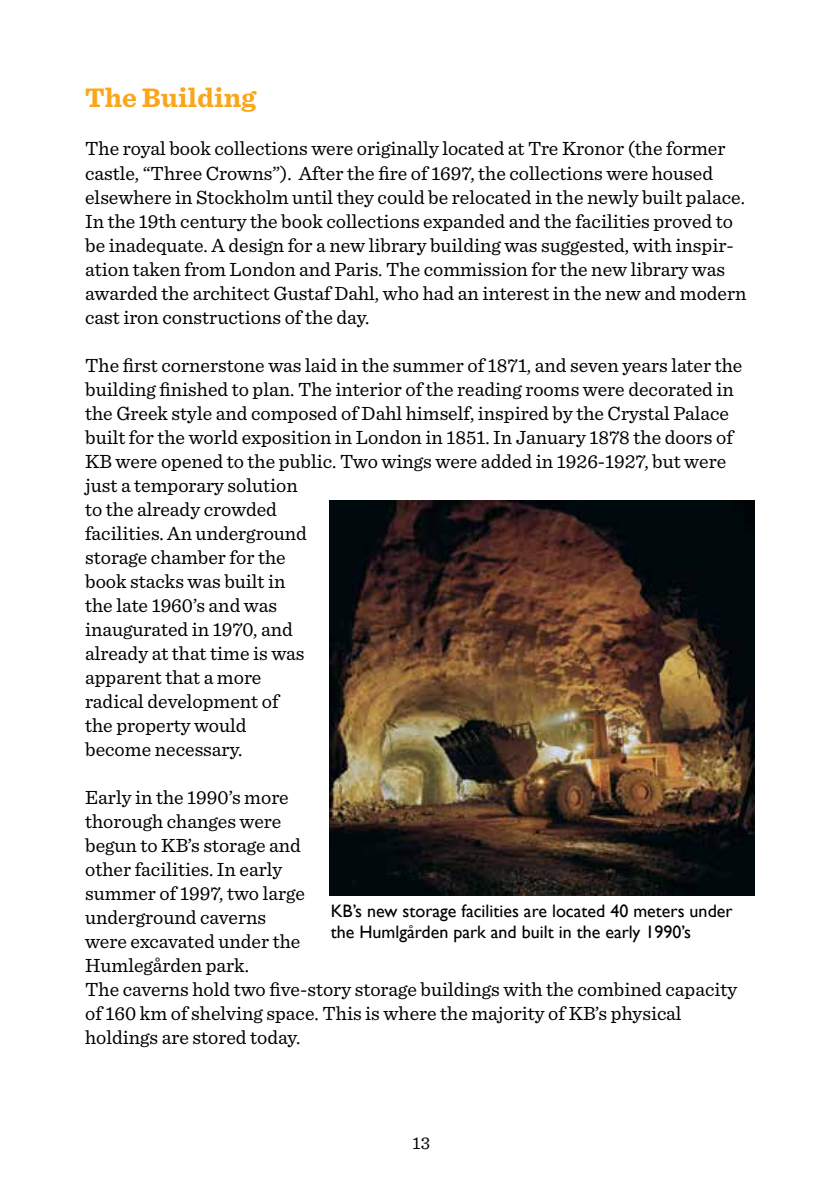
<style>
.page{position:relative;width:840px;height:1191px;background:#fff}
.page>*{position:absolute;margin:0;border:0;box-sizing:border-box;transform-origin:0 0}
.t1{font:700 28px "Sentinel";color:#faa61a}
.t2{font:20px/24px "Sentinel";color:#000}
.t3{font:18px/21.6px "Gill Sans";color:#000}
.t4{font:18px "Sentinel";color:#000}
</style>
<div class="page">
<img style="left:329px;top:500px;width:425px;height:395px">
<h1 class="t1" style="left:85px;top:76px;width:172px">The Building</h1>
<p class="t2" style="left:85px;top:136px;width:662px">The royal book collections were originally located at Tre Kronor (the former castle, “Three Crowns”). After the fire of 1697, the collections were housed elsewhere in Stockholm until they could be relocated in the newly built palace.<br>In the 19th century the book collections expanded and the facilities proved to be inadequate. A design for a new library building was suggested, with inspir&shy;ation taken from London and Paris. The commission for the new library was awarded the architect Gustaf Dahl, who had an interest in the new and modern cast iron constructions of the day.</p>
<p class="t2" style="left:85px;top:352px;width:658px">The first cornerstone was laid in the summer of 1871, and seven years later the building finished to plan. The interior of the reading rooms were decorated in the Greek style and composed of Dahl himself, inspired by the Crystal Palace built for the world exposition in London in 1851. In January 1878 the doors of KB were opened to the public. Two wings were added in 1926-1927, but were just a temporary solution<br>to the already crowded<br>facilities. An underground<br>storage chamber for the<br>book stacks was built in<br>the late 1960’s and was<br>inaugurated in 1970, and<br>already at that time is was<br>apparent that a more<br>radical development of<br>the property would<br>become necessary.</p>
<p class="t2" style="left:85px;top:784px;width:653px">Early in the 1990’s more<br>thorough changes were<br>begun to KB’s storage and<br>other facilities. In early<br>summer of 1997, two large<br>underground caverns<br>were excavated under the<br>Humlegården park.<br>The caverns hold two five-story storage buildings with the combined capacity of 160 km of shelving space. This is where the majority of KB’s physical holdings are stored today.</p>
<p class="t3" style="left:330px;top:899px;width:403px">KB’s new storage facilities are located 40 meters under the Humlgården park and built in the early 1990’s</p>
<p class="t4" style="left:412px;top:1129px;width:19px">13</p>
</div>
